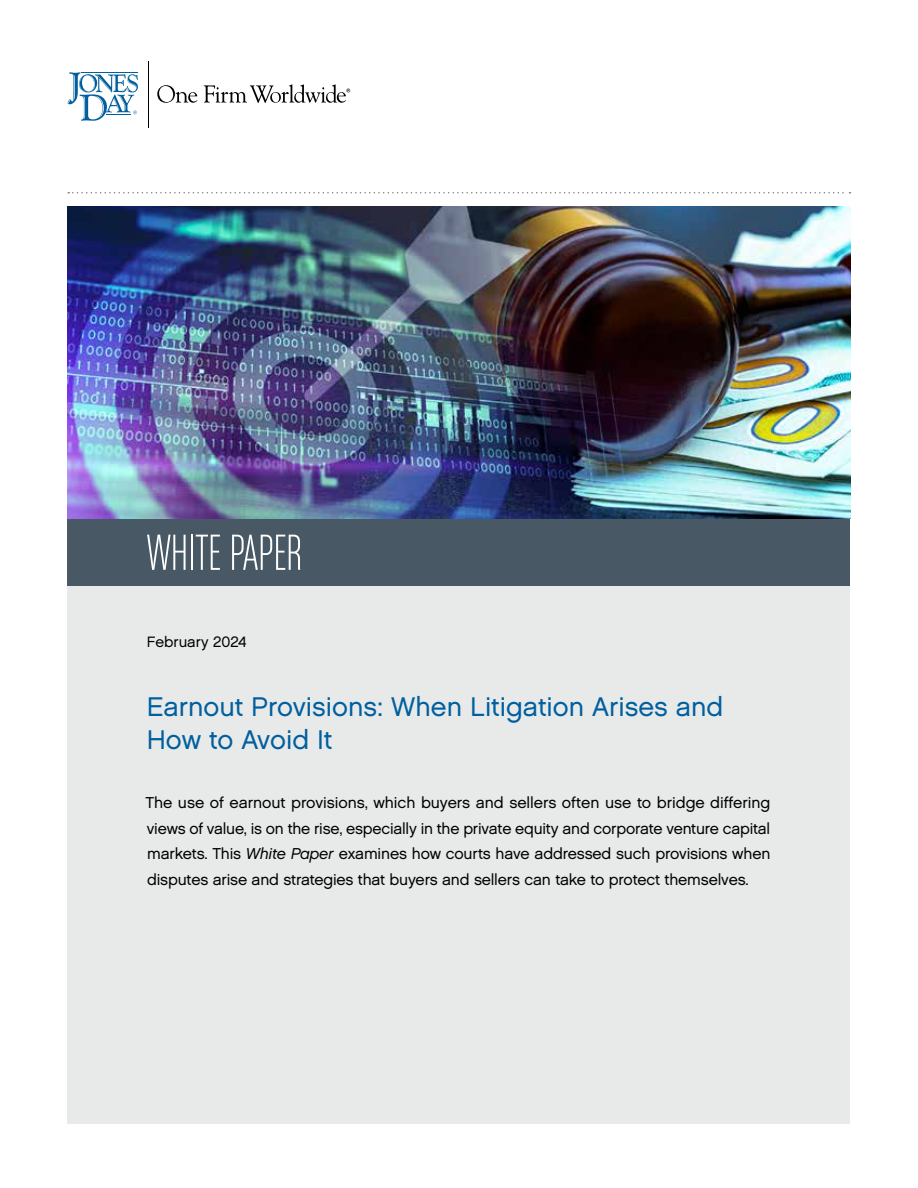
<style>
.page{position:relative;width:918px;height:1188px;background:#fff}
.page>*{position:absolute;margin:0;border:0;box-sizing:border-box;transform-origin:0 0}
.t1{font:54px "Chalet Comprime Milan Sixty";color:#fff}
.t2{font:27px/33px "Chalet London Nineteen Sixty";color:#005f9e}
.t3{font:15.75px/25.5px "Chalet London Nineteen Sixty";letter-spacing:-.01em;color:#000;text-align:justify}
.t4{font:15px "Chalet London Nineteen Sixty";color:#000}
.s1{font-family:"Chalet Oblique London"}
</style>
<div class="page">
<hr style="left:148px;top:61px;width:1px;height:66px;background:#000">
<svg style="left:157px;top:85px;width:40px;height:18px"></svg>
<svg style="left:204px;top:84px;width:146px;height:19px"></svg>
<svg style="left:68px;top:72px;width:70px;height:49px"></svg>
<svg style="left:68px;top:192px;width:782px;height:2px"></svg>
<div style="left:68px;top:519px;width:782px;height:605px;background:#e8eaea"></div>
<div style="left:68px;top:519px;width:782px;height:67px;background:#485865"></div>
<img style="left:67px;top:207px;width:783px;height:312px">
<h1 class="t1" style="left:147px;top:523px;width:156px">WHITE PAPER</h1>
<p class="t4" style="left:147px;top:633px;width:101px">February 2024</p>
<h2 class="t2" style="left:147px;top:690px;width:578px">Earnout Provisions: When Litigation Arises and<br>How to Avoid It</h2>
<p class="t3" style="left:145px;top:790px;width:627px">The use of earnout provisions, which buyers and sellers often use to bridge differing views of value, is on the rise, especially in the private equity and corporate venture capital markets. This <span class="s1">White Paper</span> examines how courts have addressed such provisions when disputes arise and strategies that buyers and sellers can take to protect themselves.</p>
</div>
